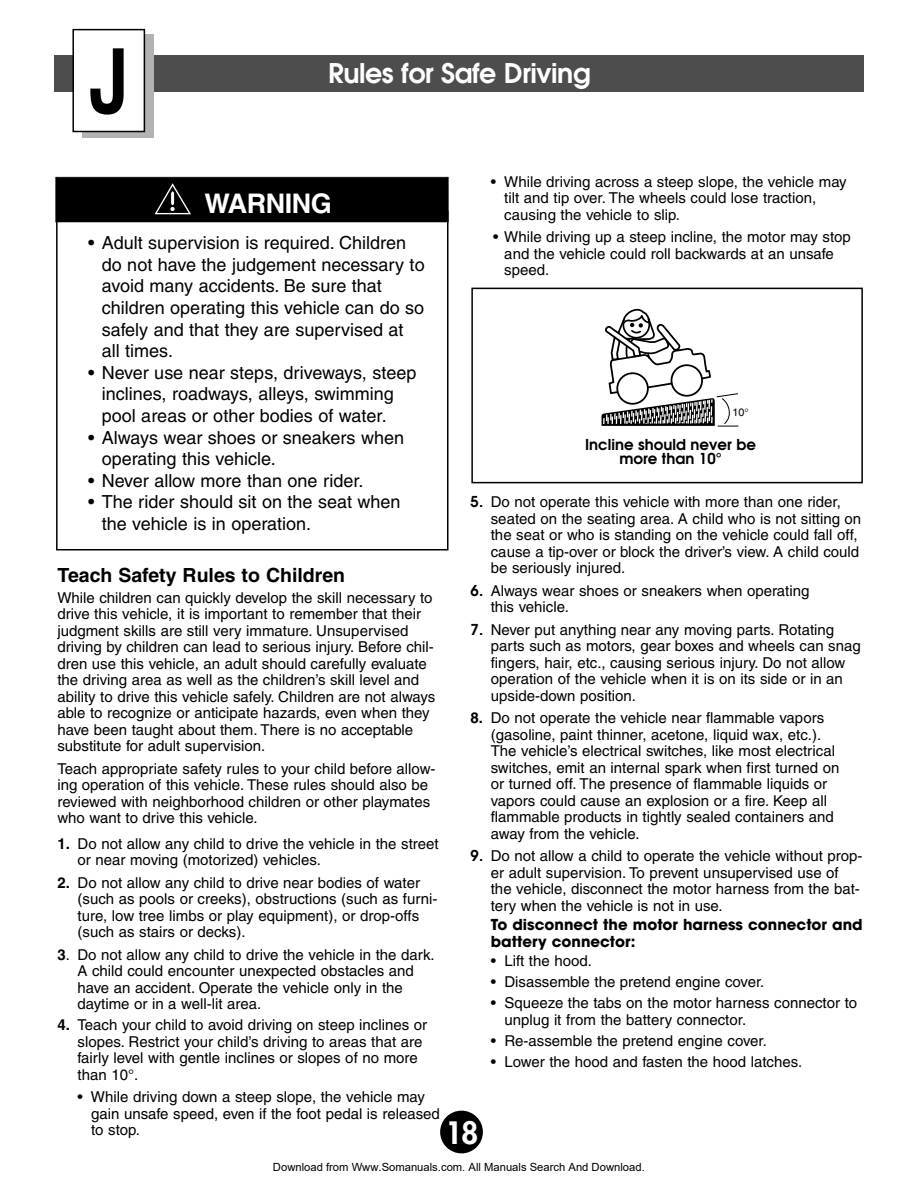
<style>
.page{position:relative;width:918px;height:1188px;background:#fff}
.page>*{position:absolute;margin:0;border:0;box-sizing:border-box;transform-origin:0 0}
.t1{font:700 90px "Helvetica";color:#000;scale:.8 1}
.t2{font:800 30px "Futura";color:#fff}
.t3{font:600 27px "Avant Garde";letter-spacing:-.015em;color:#fff}
.t4{font:700 27px "Helvetica";letter-spacing:-.015em;color:#fff}
.t5{font:700 19.5px "Helvetica";color:#000}
.t6{font:18px/21.6px "Helvetica";color:#000}
.t7{font:15px/16.5px "Helvetica";color:#000}
.t8{font:700 15px/16.5px "Avant Garde";color:#000}
.t9{font:600 15px/13.5px "Avant Garde";color:#000;text-align:center}
.t10{font:11.25px "Arial";color:#000}
.t11{font:10.8px "Helvetica";color:#000}
.s1{font-weight:700}
.s2{font-family:"Avant Garde";font-weight:600}
</style>
<div class="page">
<svg style="left:601px;top:308px;width:138px;height:119px"></svg>
<div style="left:471px;top:288px;width:392px;height:195px;border:2px solid #000"></div>
<div style="left:440px;top:1111px;width:43px;height:42px;background:#000;border-radius:50%"></div>
<div style="left:56px;top:211px;width:392px;height:339px;border:2px solid #000"></div>
<div style="left:56px;top:178px;width:392px;height:43px;background:#000"></div>
<div style="left:56px;top:177px;width:392px;height:45px;border:1px solid #000"></div>
<svg style="left:154px;top:183px;width:37px;height:32px"></svg>
<div style="left:54px;top:55px;width:810px;height:36px;background:#4d4d4d"></div>
<div style="left:82px;top:35px;width:71px;height:103px;background:linear-gradient(to right,#b3b3b3,#b3b3b3)"></div>
<div style="left:74px;top:30px;width:70px;height:101px;background:#fff"></div>
<div style="left:72px;top:29px;width:73px;height:103px;border:2px solid #000"></div>
<h1 class="t1" style="left:89px;top:48px;width:52px">J</h1>
<h3 class="t3" style="left:328px;top:63px;width:264px">Rules for Safe Driving</h3>
<h3 class="t4" style="left:204px;top:193px;width:129px">WARNING</h3>
<p class="t6" style="left:102px;top:234px;width:324px;text-indent:-14px">• Adult supervision is required. Children do not have the judgement necessary to avoid many accidents. Be sure that children operating this vehicle can do so safely and that they are supervised at all times.</p>
<p class="t6" style="left:102px;top:363px;width:316px;text-indent:-14px">• Never use near steps, driveways, steep inclines, roadways, alleys, swimming pool areas or other bodies of water.</p>
<p class="t6" style="left:102px;top:428px;width:304px;text-indent:-14px">• Always wear shoes or sneakers when operating this vehicle.</p>
<p class="t6" style="left:88px;top:471px;width:277px">• Never allow more than one rider.</p>
<p class="t6" style="left:102px;top:493px;width:300px;text-indent:-14px">• The rider should sit on the seat when the vehicle is in operation.</p>
<h3 class="t5" style="left:57px;top:568px;width:289px">Teach Safety Rules to Children</h3>
<p class="t7" style="left:57px;top:591px;width:380px">While children can quickly develop the skill necessary to drive this vehicle, it is important to remember that their judgment skills are still very immature. Unsupervised driving by children can lead to serious injury. Before chil&shy;dren use this vehicle, an adult should carefully evaluate the driving area as well as the children’s skill level and ability to drive this vehicle safely. Children are not always able to recognize or anticipate hazards, even when they have been taught about them. There is no acceptable substitute for adult supervision.</p>
<p class="t7" style="left:57px;top:762px;width:380px">Teach appropriate safety rules to your child before allow&shy;ing operation of this vehicle. These rules should also be reviewed with neighborhood children or other playmates who want to drive this vehicle.</p>
<p class="t7" style="left:78px;top:837px;width:363px;text-indent:-20px"><span class="s1">1.</span> Do not allow any child to drive the vehicle in the street or near moving (motorized) vehicles.</p>
<p class="t7" style="left:78px;top:876px;width:361px;text-indent:-20px"><span class="s1">2.</span> Do not allow any child to drive near bodies of water (such as pools or creeks), obstructions (such as furni&shy;ture, low tree limbs or play equipment), or drop-offs (such as stairs or decks).</p>
<p class="t7" style="left:77px;top:948px;width:359px;text-indent:-20px"><span class="s1">3</span>. Do not allow any child to drive the vehicle in the dark.<br>A child could encounter unexpected obstacles and have an accident. Operate the vehicle only in the daytime or in a well-lit area.</p>
<p class="t7" style="left:78px;top:1018px;width:351px;text-indent:-20px"><span class="s1">4.</span> Teach your child to avoid driving on steep inclines or slopes. Restrict your child’s driving to areas that are fairly level with gentle inclines or slopes of no more than 10°.</p>
<p class="t7" style="left:91px;top:1090px;width:350px;text-indent:-13px">• While driving down a steep slope, the vehicle may gain unsafe speed, even if the foot pedal is released to stop.</p>
<p class="t7" style="left:504px;top:175px;width:344px;text-indent:-13px">• While driving across a steep slope, the vehicle may tilt and tip over. The wheels could lose traction, causing the vehicle to slip.</p>
<p class="t7" style="left:504px;top:230px;width:348px;text-indent:-11px">• While driving up a steep incline, the motor may stop and the vehicle could roll backwards at an unsafe speed.</p>
<p class="t11" style="left:733px;top:408px;width:14px">10</p>
<p class="t9" style="left:585px;top:439px;width:173px">Incline should never be more than 10°</p>
<p class="t7" style="left:491px;top:495px;width:372px;text-indent:-20px"><span class="s2">5.</span> Do not operate this vehicle with more than one rider, seated on the seating area. A child who is not sitting on the seat or who is standing on the vehicle could fall off, cause a tip-over or block the driver’s view. A child could be seriously injured.</p>
<p class="t7" style="left:491px;top:584px;width:320px;text-indent:-20px"><span class="s2">6.</span> Always wear shoes or sneakers when operating this vehicle.</p>
<p class="t7" style="left:491px;top:623px;width:372px;text-indent:-20px"><span class="s2">7.</span> Never put anything near any moving parts. Rotating parts such as motors, gear boxes and wheels can snag fingers, hair, etc., causing serious injury. Do not allow operation of the vehicle when it is on its side or in an upside-down position.</p>
<p class="t7" style="left:491px;top:711px;width:350px;text-indent:-20px"><span class="s1">8.</span> Do not operate the vehicle near flammable vapors (gasoline, paint thinner, acetone, liquid wax, etc.).<br>The vehicle’s electrical switches, like most electrical switches, emit an internal spark when first turned on or turned off. The presence of flammable liquids or vapors could cause an explosion or a fire. Keep all flammable products in tightly sealed containers and away from the vehicle.</p>
<p class="t7" style="left:491px;top:849px;width:373px;text-indent:-20px"><span class="s2">9.</span> Do not allow a child to operate the vehicle without prop&shy;er adult supervision. To prevent unsupervised use of the vehicle, disconnect the motor harness from the bat&shy;tery when the vehicle is not in use.</p>
<p class="t8" style="left:491px;top:918px;width:373px">To disconnect the motor harness connector and battery connector:</p>
<p class="t7" style="left:491px;top:954px;width:103px">• Lift the hood.</p>
<p class="t7" style="left:491px;top:975px;width:275px">• Disassemble the pretend engine cover.</p>
<p class="t7" style="left:504px;top:996px;width:354px;text-indent:-14px">• Squeeze the tabs on the motor harness connector to unplug it from the battery connector.</p>
<p class="t7" style="left:491px;top:1034px;width:278px">• Re-assemble the pretend engine cover.</p>
<p class="t7" style="left:491px;top:1055px;width:313px">• Lower the hood and fasten the hood latches.</p>
<h2 class="t2" style="left:445px;top:1118px;width:35px">18</h2>
<p class="t10" style="left:273px;top:1160px;width:373px">Download from Www.Somanuals.com. All Manuals Search And Download.</p>
</div>
